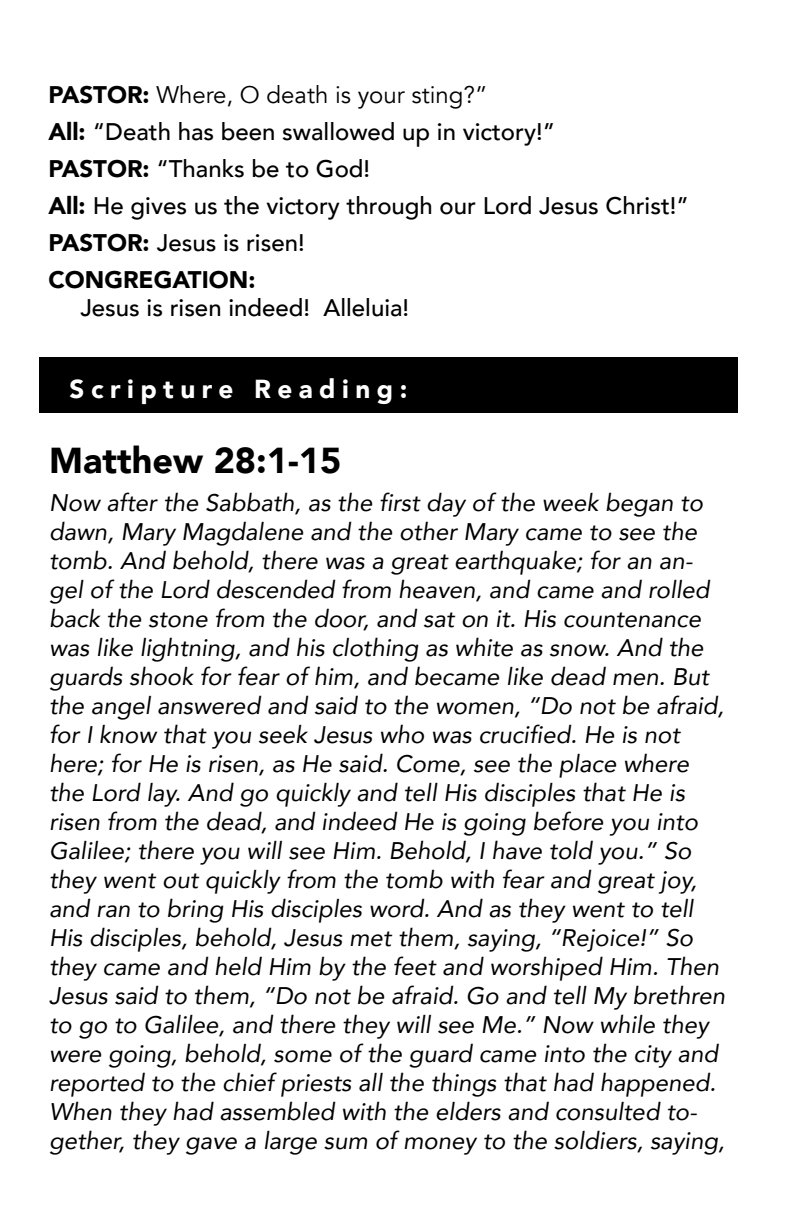
<style>
.page{position:relative;width:792px;height:1224px;background:#fff}
.page>*{position:absolute;margin:0;border:0;box-sizing:border-box;transform-origin:0 0}
.t1{font:900 36px "Avenir";color:#000}
.t2{font:900 26px "Avenir";letter-spacing:.25em;color:#fff}
.t3{font:italic 24px/29px "Avenir";color:#000}
.t4{font:500 24px/37px "Avenir";color:#000}
.s1{font-weight:900}
.s2{font-weight:400}
</style>
<div class="page">
<div style="left:39px;top:357px;width:699px;height:56px;background:#000"></div>
<p class="t4" style="left:48px;top:75px;width:642px"><span class="s1">PASTOR:</span> <span class="s2">Where, O death is your sting?”<br></span><span class="s1">All:</span> “Death has been swallowed up in victory!”<br><span class="s1">PASTOR:</span> “Thanks be to God!<br><span class="s1">All:</span> He gives us the victory through our Lord Jesus Christ!” <span class="s1">PASTOR:</span> Jesus is risen!<br><span class="s1">CONGREGATION:</span></p>
<p class="t4" style="left:80px;top:288px;width:330px">Jesus is risen indeed! Alleluia!</p>
<p class="t2" style="left:70px;top:367px;width:339px">Scripture Reading:</p>
<h1 class="t1" style="left:49px;top:430px;width:294px">Matthew 28:1-15</h1>
<p class="t3" style="left:49px;top:488px;width:678px">Now after the Sabbath, as the first day of the week began to dawn, Mary Magdalene and the other Mary came to see the tomb. And behold, there was a great earthquake; for an an&shy;gel of the Lord descended from heaven, and came and rolled back the stone from the door, and sat on it. His countenance was like lightning, and his clothing as white as snow. And the guards shook for fear of him, and became like dead men. But the angel answered and said to the women, “Do not be afraid, for I know that you seek Jesus who was crucified. He is not here; for He is risen, as He said. Come, see the place where the Lord lay. And go quickly and tell His disciples that He is risen from the dead, and indeed He is going before you into Galilee; there you will see Him. Behold, I have told you.” So they went out quickly from the tomb with fear and great joy, and ran to bring His disciples word. And as they went to tell His disciples, behold, Jesus met them, saying, “Rejoice!” So they came and held Him by the feet and worshiped Him. Then Jesus said to them, “Do not be afraid. Go and tell My brethren to go to Galilee, and there they will see Me.” Now while they were going, behold, some of the guard came into the city and reported to the chief priests all the things that had happened.<br>When they had assembled with the elders and consulted to&shy;gether, they gave a large sum of money to the soldiers, saying,</p>
</div>
